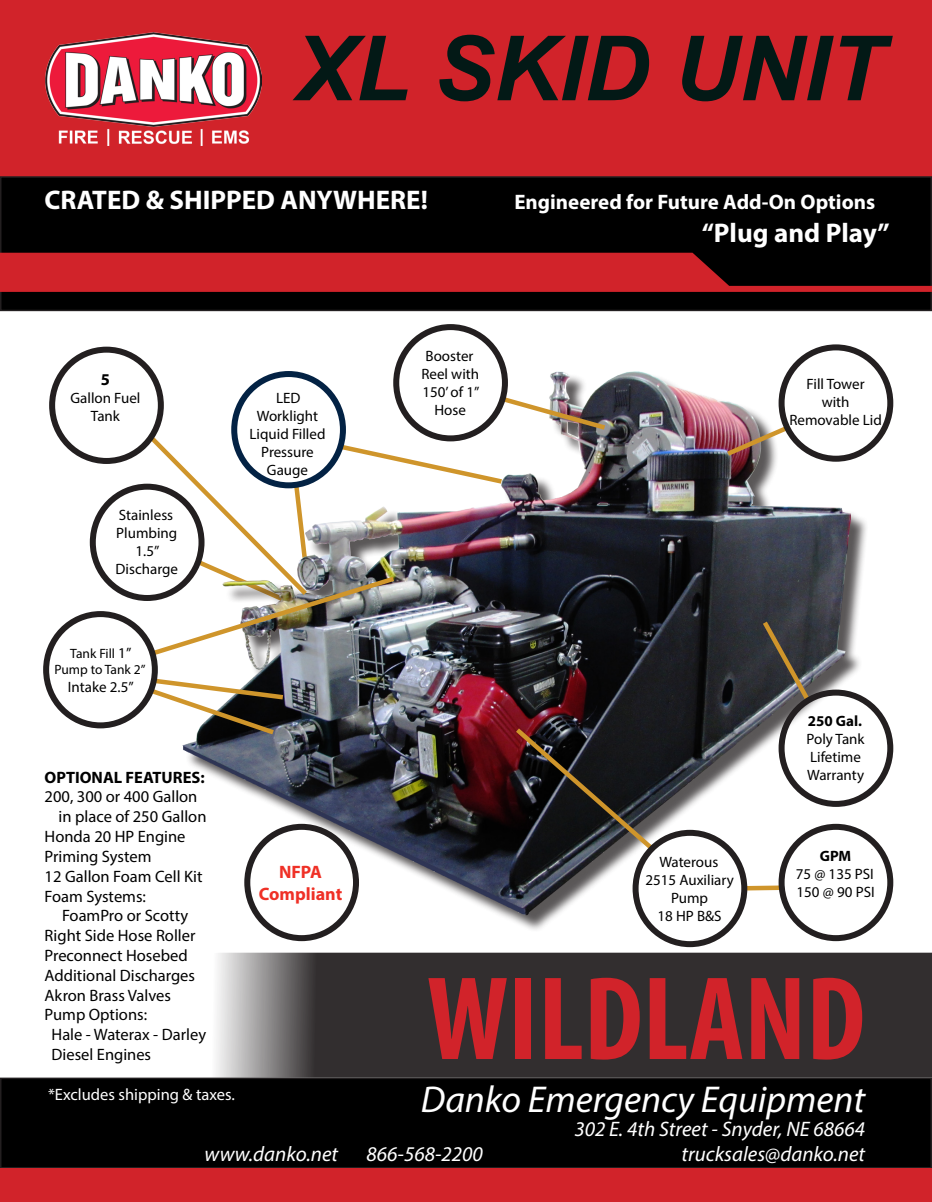
<style>
.page{position:relative;width:932px;height:1202px;background:#fff}
.page>*{position:absolute;margin:0;border:0;box-sizing:border-box;transform-origin:0 0}
.t1{font:700 condensed 120px "Myriad Pro";color:#d1232a}
.t2{font:italic 700 90px "Arial";color:#031916}
.t3{font:italic 37.5px "Myriad Pro";color:#fff}
.t4{font:700 27px "Myriad Pro";color:#fff}
.t5{font:italic 21px "Myriad Pro";color:#fff}
.t6{font:700 21px "Myriad Pro";color:#fff}
.t7{font:700 18px "Myriad Pro";color:#ef3026}
.t8{font:16.5px "Myriad Pro";color:#000}
.t9{font:16.5px "Myriad Pro";color:#fff}
.t10{font:700 16.5px "Myriad Pro";color:#000}
.t11{font:15px/18px "Myriad Pro";color:#000;text-align:center}
.t12{font:700 15px "Myriad Pro";color:#000}
.t13{font:13.5px/16.2px "Myriad Pro";color:#000;text-align:center}
.s1{font-size:15px}
.s2{font-weight:700}
</style>
<div class="page">
<div style="left:0;top:0;width:932px;height:251px;background:#d1232a"></div>
<div style="left:1px;top:177px;width:930px;height:133px;background:#000"></div>
<div style="left:0;top:176px;width:932px;height:135px;border:2px solid #231f20"></div>
<div style="left:1px;top:1078px;width:930px;height:89px;background:#000"></div>
<div style="left:0;top:1077px;width:932px;height:91px;border:2px solid #231f20"></div>
<svg style="left:216px;top:955px;width:713px;height:119px;background:#3f3c3d"></svg>
<div style="left:204px;top:952px;width:728px;height:125px;border:2px solid #231f20"></div>
<svg style="left:0;top:253px;width:932px;height:39px"></svg>
<img style="left:45px;top:33px;width:217px;height:112px">
<div style="left:185px;top:373px;width:683px;height:560px;background:#231f20;opacity:.75"></div>
<img style="left:182px;top:371px;width:668px;height:545px">
<div style="left:0;top:1168px;width:932px;height:34px;background:#d1232a"></div>
<div style="left:90px;top:483px;width:114px;height:118px;border:6px solid #231f20;border-radius:50%"></div>
<svg style="left:511px;top:723px;width:146px;height:131px;background:#2b2625"></svg>
<svg style="left:758px;top:616px;width:55px;height:88px;background:#464441"></svg>
<img style="left:144px;top:393px;width:466px;height:265px">
<img style="left:722px;top:422px;width:70px;height:37px">
<div style="left:244px;top:823px;width:115px;height:118px;border:6px solid #231f20;border-radius:50%"></div>
<div style="left:49px;top:347px;width:115px;height:117px;border:6px solid #231f20;border-radius:50%"></div>
<div style="left:393px;top:324px;width:115px;height:117px;border:6px solid #231f20;border-radius:50%"></div>
<div style="left:778px;top:689px;width:115px;height:118px;border:6px solid #231f20;border-radius:50%"></div>
<div style="left:778px;top:344px;width:115px;height:118px;border:6px solid #231f20;border-radius:50%"></div>
<svg style="left:147px;top:676px;width:141px;height:62px"></svg>
<svg style="left:747px;top:883px;width:32px;height:9px"></svg>
<div style="left:778px;top:823px;width:115px;height:118px;border:6px solid #231f20;border-radius:50%"></div>
<div style="left:43px;top:611px;width:115px;height:117px;border:6px solid #231f20;border-radius:50%"></div>
<div style="left:632px;top:829px;width:115px;height:118px;border:6px solid #231f20;border-radius:50%"></div>
<p class="t2" style="left:295px;top:9px;width:590px">XL SKID UNIT</p>
<p class="t4" style="left:44px;top:182px;width:385px">CRATED &amp; SHIPPED ANYWHERE!</p>
<p class="t6" style="left:514px;top:188px;width:362px">Engineered for Future Add-On Options</p>
<p class="t4" style="left:701px;top:215px;width:189px">“Plug and Play”</p>
<p class="t10" style="left:101px;top:369px;width:11px">5</p>
<p class="t11" style="left:70px;top:389px;width:71px">Gallon Fuel<br>Tank</p>
<p class="t11" style="left:119px;top:506px;width:56px">Stainless</p>
<p class="t11" style="left:116px;top:524px;width:62px">Plumbing</p>
<p class="t11" style="left:135px;top:542px;width:25px">1.5”</p>
<p class="t11" style="left:116px;top:560px;width:64px">Discharge</p>
<p class="t13" style="left:54px;top:645px;width:93px">Tank Fill <span class="s1">1”<br></span>Pump to Tank 2”</p>
<p class="t11" style="left:68px;top:678px;width:67px">Intake 2.5”</p>
<p class="t11" style="left:276px;top:388px;width:26px">LED</p>
<p class="t11" style="left:257px;top:406px;width:63px">Worklight</p>
<p class="t11" style="left:249px;top:424px;width:77px">Liquid Filled<br>Pressure</p>
<p class="t11" style="left:267px;top:460px;width:43px">Gauge</p>
<p class="t10" style="left:45px;top:766px;width:162px">OPTIONAL FEATURES:</p>
<p class="t8" style="left:45px;top:786px;width:154px">200, 300 or 400 Gallon</p>
<p class="t8" style="left:59px;top:806px;width:149px">in place of 250 Gallon</p>
<p class="t8" style="left:45px;top:826px;width:142px">Honda 20 HP Engine</p>
<p class="t8" style="left:45px;top:846px;width:108px">Priming System</p>
<p class="t8" style="left:45px;top:866px;width:159px">12 Gallon Foam Cell Kit</p>
<p class="t8" style="left:45px;top:885px;width:103px">Foam Systems:</p>
<p class="t8" style="left:62px;top:905px;width:127px">FoamPro or Scotty</p>
<p class="t8" style="left:45px;top:925px;width:152px">Right Side Hose Roller</p>
<p class="t8" style="left:45px;top:945px;width:145px">Preconnect Hosebed</p>
<p class="t8" style="left:45px;top:965px;width:152px">Additional Discharges</p>
<p class="t8" style="left:45px;top:984px;width:128px">Akron Brass Valves</p>
<p class="t8" style="left:45px;top:1004px;width:104px">Pump Options:</p>
<p class="t8" style="left:52px;top:1024px;width:156px">Hale - Waterax - Darley</p>
<p class="t8" style="left:52px;top:1044px;width:101px">Diesel Engines</p>
<p class="t9" style="left:48px;top:1084px;width:188px">*Excludes shipping &amp; taxes.</p>
<p class="t7" style="left:279px;top:860px;width:45px">NFPA</p>
<p class="t7" style="left:259px;top:882px;width:85px">Compliant</p>
<p class="t11" style="left:421px;top:346px;width:59px;text-align:left">Booster<br>Reel with</p>
<p class="t11" style="left:422px;top:382px;width:58px">150’ of 1”</p>
<p class="t11" style="left:434px;top:400px;width:33px">Hose</p>
<p class="t11" style="left:806px;top:375px;width:59px">Fill Tower</p>
<p class="t11" style="left:821px;top:393px;width:29px">with</p>
<p class="t11" style="left:789px;top:411px;width:94px">Removable Lid</p>
<p class="t11" style="left:645px;top:852px;width:90px">Waterous<br>2515 Auxiliary<br>Pump</p>
<p class="t11" style="left:657px;top:906px;width:66px">18 HP B&amp;S</p>
<p class="t11" style="left:806px;top:712px;width:60px;text-align:left"><span class="s2">250 Gal.<br></span>Poly Tank</p>
<p class="t11" style="left:810px;top:748px;width:52px">Lifetime</p>
<p class="t11" style="left:807px;top:766px;width:58px">Warranty</p>
<p class="t12" style="left:819px;top:846px;width:33px">GPM</p>
<p class="t11" style="left:795px;top:864px;width:80px">75 @ 135 PSI</p>
<p class="t11" style="left:796px;top:882px;width:80px">150 @ 90 PSI</p>
<p class="t1" style="left:427px;top:944px;width:440px">WILDLAND</p>
<p class="t3" style="left:420px;top:1076px;width:446px">Danko Emergency Equipment</p>
<p class="t5" style="left:574px;top:1115px;width:292px">302 E. 4th Street - Snyder, NE 68664</p>
<p class="t5" style="left:204px;top:1141px;width:135px">www.danko.net</p>
<p class="t5" style="left:366px;top:1141px;width:118px">866-568-2200</p>
<p class="t5" style="left:681px;top:1141px;width:185px">trucksales@danko.net</p>
</div>
